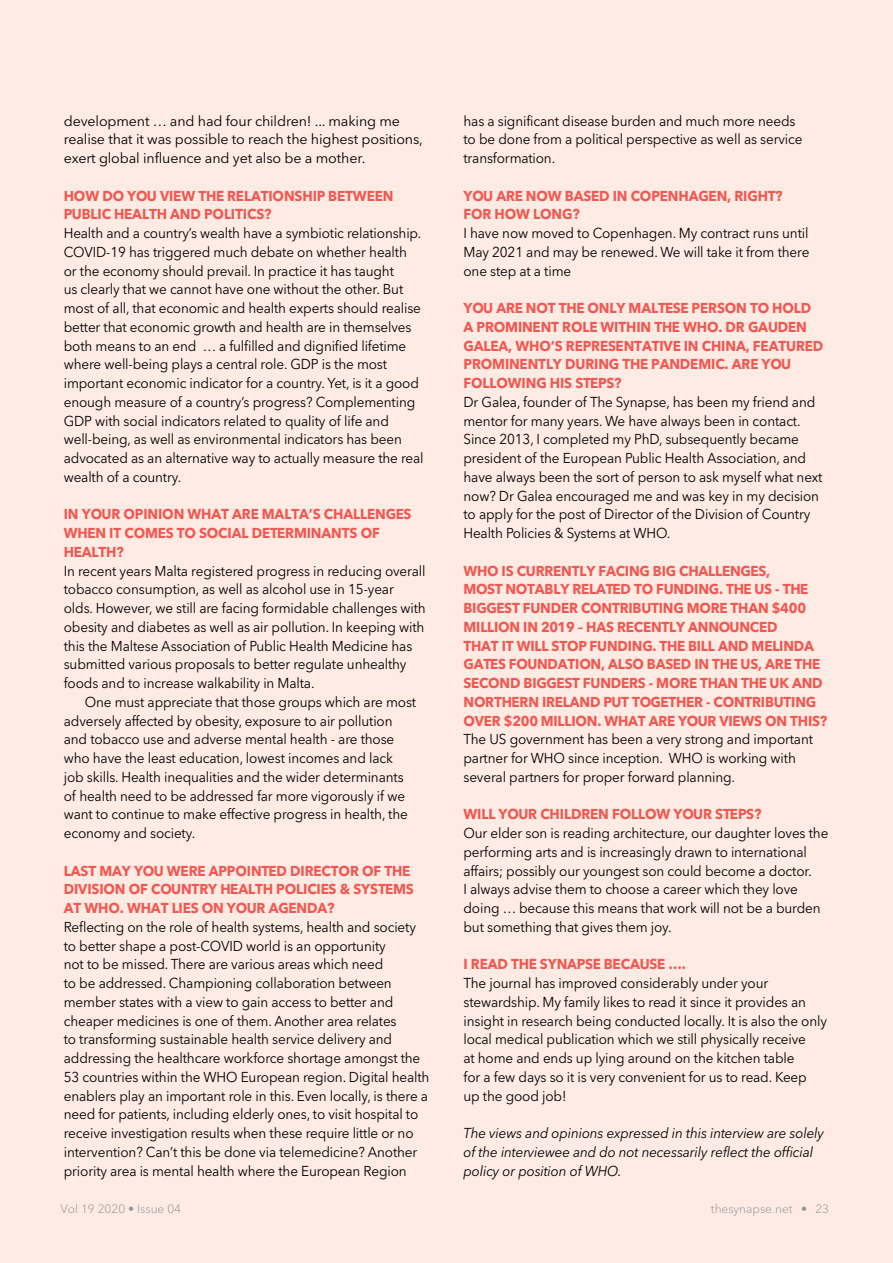
<style>
.page{position:relative;width:893px;height:1263px;background:#feebe4}
.page>*{position:absolute;margin:0;border:0;box-sizing:border-box;transform-origin:0 0}
.Body{font:14.25px/18.8px "Avenir Next LT Pro";letter-spacing:-.01em;color:#000;scale:.95 1}
.Sub_01{font:700 14.25px/18.8px "Avenir Next LT Pro";letter-spacing:-.01em;color:#f15851;scale:.95 1}
.Body_Indent{font:14.25px/18.8px "Avenir Next LT Pro";letter-spacing:-.01em;color:#000;scale:.95 1}
.Body_Indent-2{font:14.25px/18.8px "Avenir Next LT Pro";letter-spacing:-.01em;color:#000}
.Body-2{font:italic 14.25px/18.8px "Avenir Next LT Pro";letter-spacing:-.01em;color:#000;scale:.95 1}
.t1{font:300 12px "Avenir Next LT Pro";color:#939598}
</style>
<div class="page">
<p class="Body_Indent-2" style="left:64px;top:111px;width:361px">development … and had four children! ... making me realise that it was possible to reach the highest positions, exert global influence and yet also be a mother.</p>
<p class="Sub_01" style="left:64px;top:186px;width:349px">HOW DO YOU VIEW THE RELATIONSHIP BETWEEN<br>PUBLIC HEALTH AND POLITICS?</p>
<p class="Body" style="left:64px;top:224px;width:380px">Health and a country’s wealth have a symbiotic relationship.<br>COVID-19 has triggered much debate on whether health<br>or the economy should prevail. In practice it has taught<br>us clearly that we cannot have one without the other. But most of all, that economic and health experts should realise better that economic growth and health are in themselves both means to an end … a fulfilled and dignified lifetime where well-being plays a central role. GDP is the most important economic indicator for a country. Yet, is it a good enough measure of a country’s progress? Complementing GDP with social indicators related to quality of life and well-being, as well as environmental indicators has been advocated as an alternative way to actually measure the real wealth of a country.</p>
<p class="Sub_01" style="left:64px;top:505px;width:368px">IN YOUR OPINION WHAT ARE MALTA’S CHALLENGES<br>WHEN IT COMES TO SOCIAL DETERMINANTS OF<br>HEALTH?</p>
<p class="Body" style="left:64px;top:561px;width:383px">In recent years Malta registered progress in reducing overall tobacco consumption, as well as alcohol use in 15-year olds. However, we still are facing formidable challenges with obesity and diabetes as well as air pollution. In keeping with this the Maltese Association of Public Health Medicine has submitted various proposals to better regulate unhealthy foods and to increase walkability in Malta.</p>
<p class="Body_Indent" style="left:64px;top:692px;width:372px;text-indent:21px">One must appreciate that those groups which are most adversely affected by obesity, exposure to air pollution and tobacco use and adverse mental health - are those who have the least education, lowest incomes and lack job skills. Health inequalities and the wider determinants of health need to be addressed far more vigorously if we want to continue to make effective progress in health, the economy and society.</p>
<p class="Sub_01" style="left:64px;top:861px;width:370px">LAST MAY YOU WERE APPOINTED DIRECTOR OF THE<br>DIVISION OF COUNTRY HEALTH POLICIES &amp; SYSTEMS<br>AT WHO. WHAT LIES ON YOUR AGENDA?</p>
<p class="Body" style="left:64px;top:917px;width:386px">Reflecting on the role of health systems, health and society to better shape a post-COVID world is an opportunity<br>not to be missed. There are various areas which need<br>to be addressed. Championing collaboration between member states with a view to gain access to better and cheaper medicines is one of them. Another area relates<br>to transforming sustainable health service delivery and addressing the healthcare workforce shortage amongst the 53 countries within the WHO European region. Digital health enablers play an important role in this. Even locally, is there a need for patients, including elderly ones, to visit hospital to receive investigation results when these require little or no intervention? Can’t this be done via telemedicine? Another priority area is mental health where the European Region</p>
<p class="Body" style="left:463px;top:111px;width:358px">has a significant disease burden and much more needs to be done from a political perspective as well as service transformation.</p>
<p class="Sub_01" style="left:463px;top:186px;width:337px">YOU ARE NOW BASED IN COPENHAGEN, RIGHT?<br>FOR HOW LONG?</p>
<p class="Body" style="left:463px;top:224px;width:366px;text-align:justify">I have now moved to Copenhagen. My contract runs until May 2021 and may be renewed. We will take it from there one step at a time</p>
<p class="Sub_01" style="left:463px;top:299px;width:380px">YOU ARE NOT THE ONLY MALTESE PERSON TO HOLD A PROMINENT ROLE WITHIN THE WHO. DR GAUDEN GALEA, WHO’S REPRESENTATIVE IN CHINA, FEATURED PROMINENTLY DURING THE PANDEMIC. ARE YOU FOLLOWING HIS STEPS?</p>
<p class="Body" style="left:463px;top:392px;width:379px">Dr Galea, founder of The Synapse, has been my friend and mentor for many years. We have always been in contact.<br>Since 2013, I completed my PhD, subsequently became president of the European Public Health Association, and have always been the sort of person to ask myself what next now? Dr Galea encouraged me and was key in my decision to apply for the post of Director of the Division of Country Health Policies &amp; Systems at WHO.</p>
<p class="Sub_01" style="left:463px;top:561px;width:384px">WHO IS CURRENTLY FACING BIG CHALLENGES,<br>MOST NOTABLY RELATED TO FUNDING. THE US - THE BIGGEST FUNDER CONTRIBUTING MORE THAN $400<br>MILLION IN 2019 – HAS RECENTLY ANNOUNCED<br>THAT IT WILL STOP FUNDING. THE BILL AND MELINDA GATES FOUNDATION, ALSO BASED IN THE US, ARE THE SECOND BIGGEST FUNDERS - MORE THAN THE UK AND NORTHERN IRELAND PUT TOGETHER - CONTRIBUTING OVER $200 MILLION. WHAT ARE YOUR VIEWS ON THIS?</p>
<p class="Body" style="left:463px;top:730px;width:369px">The US government has been a very strong and important partner for WHO since inception. WHO is working with several partners for proper forward planning.</p>
<p class="Sub_01" style="left:463px;top:805px;width:315px">WILL YOUR CHILDREN FOLLOW YOUR STEPS?</p>
<p class="Body" style="left:463px;top:824px;width:386px">Our elder son is reading architecture, our daughter loves the performing arts and is increasingly drawn to international affairs; possibly our youngest son could become a doctor.<br>I always advise them to choose a career which they love doing … because this means that work will not be a burden but something that gives them joy.</p>
<p class="Sub_01" style="left:463px;top:955px;width:235px">I READ THE SYNAPSE BECAUSE ….</p>
<p class="Body" style="left:463px;top:974px;width:384px">The journal has improved considerably under your stewardship. My family likes to read it since it provides an insight in research being conducted locally. It is also the only local medical publication which we still physically receive<br>at home and ends up lying around on the kitchen table<br>for a few days so it is very convenient for us to read. Keep<br>up the good job!</p>
<p class="Body-2" style="left:463px;top:1123px;width:381px">The views and opinions expressed in this interview are solely of the interviewee and do not necessarily reflect the official policy or position of WHO.</p>
<p class="t1" style="left:60px;top:1198px;width:122px">Vol 19 2020 • Issue 04</p>
<p class="t1" style="left:711px;top:1198px;width:120px">thesynapse.net • 23</p>
</div>
